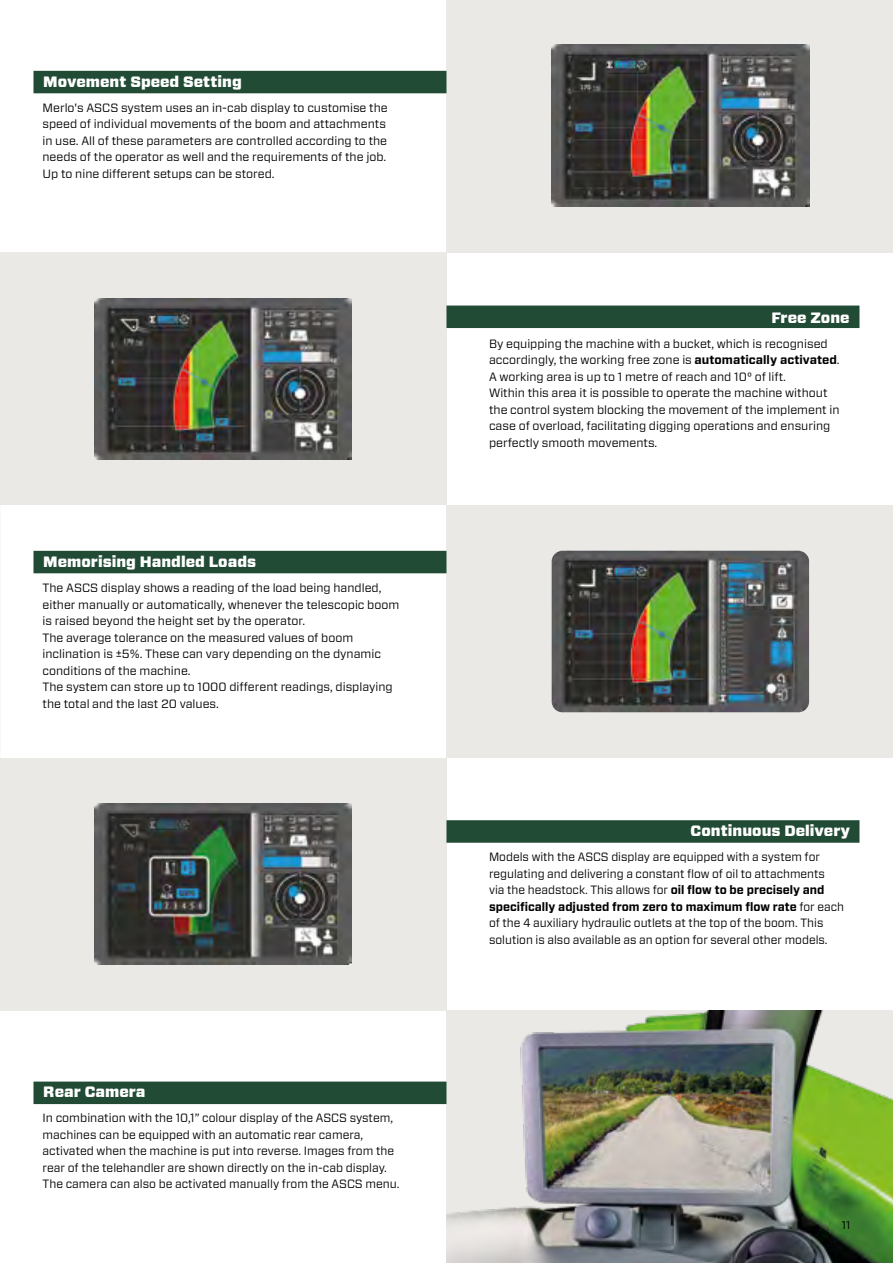
<style>
.page{position:relative;width:893px;height:1263px;background:#fff}
.page>*{position:absolute;margin:0;border:0;box-sizing:border-box;transform-origin:0 0}
.t1{font:900 15px "Forza";color:#fff}
.t2{font:12px/16.5px "Forza";color:#000}
.t3{font:11.25px "Forza";color:#000}
.s1{font-weight:700}
</style>
<div class="page">
<div style="left:0;top:758px;width:446px;height:252px;background:#eae9e6"></div>
<img style="left:95px;top:803px;width:257px;height:162px">
<div style="left:0;top:253px;width:446px;height:252px;background:#eae9e6"></div>
<img style="left:95px;top:298px;width:257px;height:162px">
<img style="left:446px;top:1010px;width:447px;height:253px">
<div style="left:446px;top:505px;width:447px;height:253px;background:#eae9e6"></div>
<div style="left:446px;top:0;width:447px;height:253px;background:#eae9e6"></div>
<img style="left:552px;top:44px;width:257px;height:162px">
<img style="left:552px;top:551px;width:257px;height:161px">
<div style="left:33px;top:1081px;width:413px;height:23px;background:#214b35"></div>
<div style="left:33px;top:551px;width:413px;height:22px;background:#214b35"></div>
<div style="left:33px;top:71px;width:413px;height:22px;background:#214b35"></div>
<div style="left:446px;top:306px;width:413px;height:22px;background:#214b35"></div>
<div style="left:446px;top:820px;width:413px;height:23px;background:#214b35"></div>
<p class="t1" style="left:43px;top:71px;width:200px">Movement Speed Setting</p>
<p class="t2" style="left:43px;top:99px;width:347px">Merlo's ASCS system uses an in-cab display to customise the speed of individual movements of the boom and attachments in use. All of these parameters are controlled according to the needs of the operator as well and the requirements of the job.<br>Up to nine different setups can be stored.</p>
<p class="t1" style="left:43px;top:552px;width:214px">Memorising Handled Loads</p>
<p class="t2" style="left:43px;top:580px;width:358px">The ASCS display shows a reading of the load being handled, either manually or automatically, whenever the telescopic boom is raised beyond the height set by the operator.<br>The average tolerance on the measured values of boom inclination is ±5%. These can vary depending on the dynamic conditions of the machine.<br>The system can store up to 1000 different readings, displaying the total and the last 20 values.</p>
<p class="t1" style="left:43px;top:1082px;width:104px">Rear Camera</p>
<p class="t2" style="left:43px;top:1109px;width:359px">In combination with the 10,1” colour display of the ASCS system, machines can be equipped with an automatic rear camera, activated when the machine is put into reverse. Images from the rear of the telehandler are shown directly on the in-cab display.<br>The camera can also be activated manually from the ASCS menu.</p>
<p class="t1" style="left:771px;top:308px;width:80px">Free Zone</p>
<p class="t2" style="left:489px;top:335px;width:352px">By equipping the machine with a bucket, which is recognised accordingly, the working free zone is <span class="s1">automatically activated</span>.<br>A working area is up to 1 metre of reach and 10° of lift.<br>Within this area it is possible to operate the machine without the control system blocking the movement of the implement in case of overload, facilitating digging operations and ensuring perfectly smooth movements.</p>
<p class="t1" style="left:691px;top:821px;width:161px">Continuous Delivery</p>
<p class="t2" style="left:489px;top:849px;width:357px">Models with the ASCS display are equipped with a system for regulating and delivering a constant flow of oil to attachments<br>via the headstock. This allows for <span class="s1">oil flow to be precisely and specifically adjusted from zero to maximum flow rate</span> for each of the 4 auxiliary hydraulic outlets at the top of the boom. This solution is also available as an option for several other models.</p>
<p class="t3" style="left:842px;top:1217px;width:10px">11</p>
</div>
